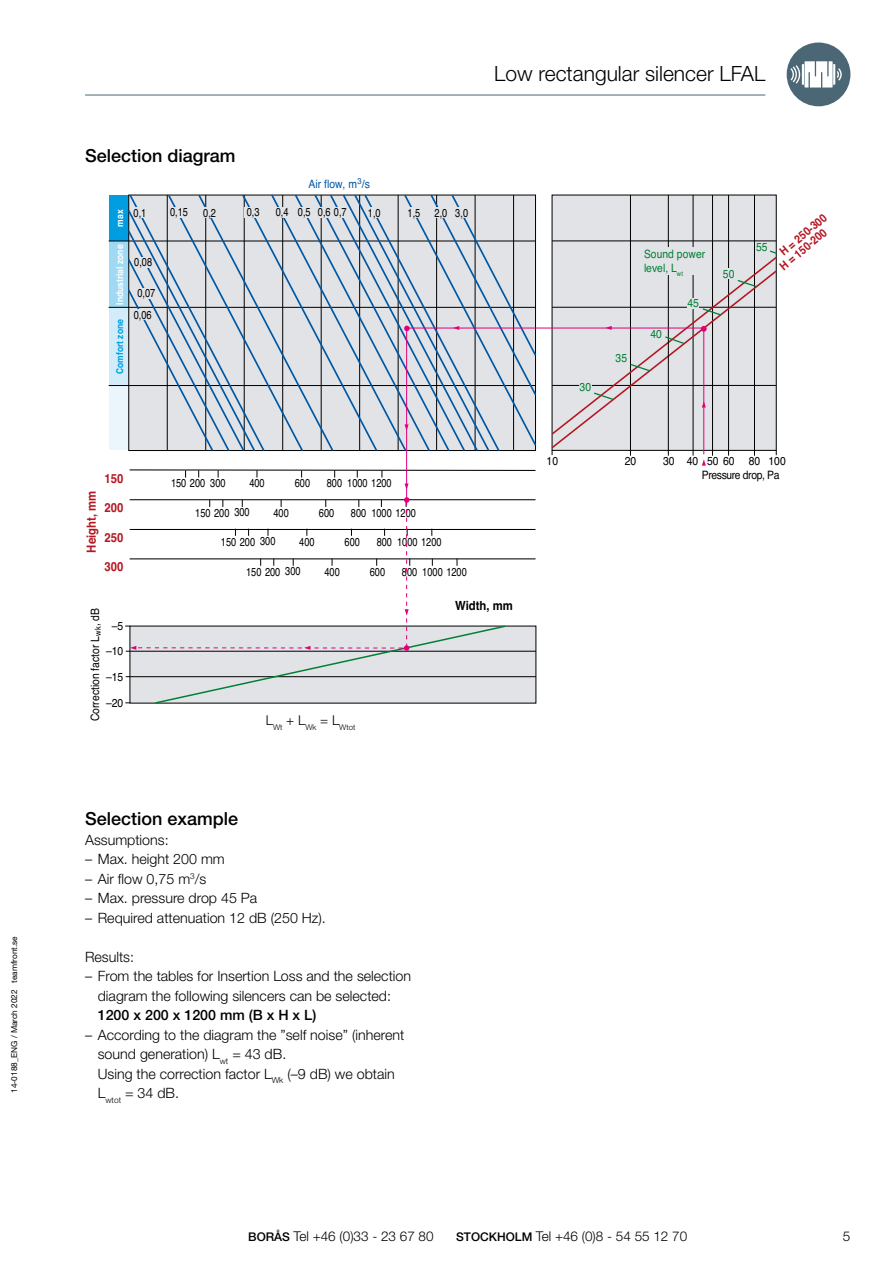
<style>
.page{position:relative;width:893px;height:1263px;background:#fff}
.page>*{position:absolute;margin:0;border:0;box-sizing:border-box;transform-origin:0 0}
.t1{font:300 21px "Helvetica Neue LT Std";color:#000}
.t2{font:500 18px "Helvetica Neue LT Std";color:#000}
.t3{font:300 14.25px/19.5px "Helvetica Neue LT Std";color:#000;text-align:center}
.t4{font:500 14.25px "Helvetica Neue LT Std";color:#000}
.t5{font:300 13.5px "Helvetica Neue LT Std";color:#000}
.t6{font:700 12.6px "Helvetica";color:#b41721;scale:.9 1}
.t7{font:700 12.6px "Helvetica";color:#000;scale:.9 1}
.t8{font:11.55px/21.8px "Helvetica";color:#000;text-align:center;scale:.8 1}
.t9{font:11.55px/25.3px "Helvetica";color:#000;text-align:center;scale:.9 1}
.t10{font:11.55px/13.8px "Helvetica";color:#007f35;scale:.9 1}
.t11{font:11.55px/14.2px "Helvetica";letter-spacing:-.035em;color:#000;text-align:center;scale:.9 1}
.t12{font:700 11.55px/11.2px "Helvetica";color:#b41721;scale:.9 1}
.t13{font:11.55px "Helvetica";color:#0057a3;scale:.9 1}
.t14{font:700 9.45px "Helvetica";color:#fff;scale:.9 1}
.t15{font:700 9.45px "Helvetica";color:#009ee0;scale:.9 1}
.t16{font:8.25px "Helvetica Neue LT Std";color:#000}
.t17{font:300 7.8px "Helvetica Neue LT Std";color:#000}
.s1{font-weight:500;font-size:12px}
</style>
<div class="page">
<div style="left:787px;top:43px;width:63px;height:63px;background:#4b6775;border-radius:50%"></div>
<svg style="left:790px;top:61px;width:52px;height:27px"></svg>
<hr style="left:85px;top:95px;width:680px;height:1px;background:#4b6775">
<div style="left:552px;top:195px;width:225px;height:256px;background:#e1e3e6"></div>
<hr style="left:630px;top:195px;width:1px;height:261px;background:#000">
<hr style="left:728px;top:195px;width:1px;height:261px;background:#000">
<hr style="left:754px;top:195px;width:1px;height:261px;background:#000">
<hr style="left:712px;top:195px;width:1px;height:261px;background:#000">
<hr style="left:693px;top:195px;width:1px;height:261px;background:#000">
<div style="left:109px;top:241px;width:20px;height:66px;background:#a0d9f3"></div>
<div style="left:109px;top:307px;width:20px;height:78px;background:#d2ecf9"></div>
<div style="left:109px;top:385px;width:20px;height:65px;background:#ebf6fc"></div>
<div style="left:109px;top:195px;width:20px;height:46px;background:#009ee0"></div>
<svg style="left:129px;top:469px;width:277px;height:8px"></svg>
<hr style="left:130px;top:558px;width:405px;height:1px;background:#000">
<hr style="left:130px;top:529px;width:405px;height:1px;background:#000">
<hr style="left:109px;top:385px;width:426px;height:1px;background:#000">
<hr style="left:109px;top:307px;width:426px;height:1px;background:#000">
<hr style="left:109px;top:241px;width:426px;height:1px;background:#000">
<svg style="left:126px;top:194px;width:410px;height:257px;background:#c8d0d8"></svg>
<div style="left:135px;top:207px;width:9px;height:10px;background:#e1e3e6"></div>
<div style="left:174px;top:207px;width:8px;height:10px;background:#e1e3e6"></div>
<div style="left:204px;top:207px;width:9px;height:10px;background:#e1e3e6"></div>
<div style="left:245px;top:207px;width:13px;height:11px;background:#e1e3e6"></div>
<div style="left:277px;top:207px;width:9px;height:10px;background:#e1e3e6"></div>
<div style="left:301px;top:207px;width:8px;height:10px;background:#e1e3e6"></div>
<div style="left:369px;top:207px;width:13px;height:10px;background:#e1e3e6"></div>
<div style="left:409px;top:207px;width:13px;height:10px;background:#e1e3e6"></div>
<div style="left:436px;top:207px;width:13px;height:10px;background:#e1e3e6"></div>
<div style="left:457px;top:207px;width:12px;height:10px;background:#e1e3e6"></div>
<div style="left:141px;top:288px;width:13px;height:10px;background:#e1e3e6"></div>
<div style="left:138px;top:310px;width:13px;height:10px;background:#e1e3e6"></div>
<div style="left:139px;top:257px;width:13px;height:10px;background:#e1e3e6"></div>
<div style="left:320px;top:207px;width:9px;height:10px;background:#e1e3e6"></div>
<div style="left:335px;top:207px;width:8px;height:10px;background:#e1e3e6"></div>
<div style="left:130px;top:626px;width:406px;height:77px;background:#e1e3e6"></div>
<hr style="left:126px;top:676px;width:410px;height:1px;background:#000">
<hr style="left:126px;top:651px;width:410px;height:1px;background:#000">
<hr style="left:552px;top:241px;width:224px;height:1px;background:#000">
<hr style="left:668px;top:195px;width:1px;height:261px;background:#000">
<svg style="left:406px;top:327px;width:144px;height:173px"></svg>
<svg style="left:404px;top:326px;width:6px;height:5px"></svg>
<div style="left:635px;top:247px;width:64px;height:27px;background:#e1e3e6"></div>
<svg style="left:550px;top:249px;width:227px;height:217px"></svg>
<svg style="left:453px;top:326px;width:6px;height:4px"></svg>
<svg style="left:405px;top:424px;width:4px;height:7px"></svg>
<svg style="left:405px;top:483px;width:4px;height:7px"></svg>
<svg style="left:125px;top:497px;width:382px;height:207px"></svg>
<p class="t16" style="left:9px;top:1093px;width:158px;rotate:-90deg">14-0188_ENG / March 2022 teamfront.se</p>
<p class="t2" style="left:85px;top:145px;width:152px">Selection diagram</p>
<p class="t13" style="left:309px;top:175px;width:70px">Air flow, m<sup>3</sup>/s</p>
<p class="t14" style="left:111px;top:227px;width:20px;rotate:-90deg">max</p>
<p class="t14" style="left:111px;top:305px;width:68px;rotate:-90deg">Industrial zone</p>
<p class="t15" style="left:111px;top:374px;width:62px;rotate:-90deg">Comfort zone</p>
<p class="t8" style="left:134px;top:202px;width:18px">0,1</p>
<p class="t8" style="left:134px;top:252px;width:24px">0,08</p>
<p class="t8" style="left:134px;top:283px;width:29px">0,07<br>0,06</p>
<p class="t8" style="left:170px;top:202px;width:24px">0,15</p>
<p class="t8" style="left:203px;top:202px;width:18px">0,2</p>
<p class="t8" style="left:247px;top:202px;width:18px">0,3</p>
<p class="t8" style="left:276px;top:202px;width:90px">0,4 0,5 0,6 0,7</p>
<p class="t8" style="left:368px;top:202px;width:18px">1,0</p>
<p class="t8" style="left:408px;top:202px;width:77px">1,5 2,0 3,0</p>
<h1 class="t1" style="left:494px;top:61px;width:273px">Low rectangular silencer LFAL</h1>
<p class="t10" style="left:580px;top:380px;width:14px">30</p>
<p class="t10" style="left:616px;top:352px;width:14px">35</p>
<p class="t10" style="left:644px;top:247px;width:70px">Sound power level, L<sub>wt</sub></p>
<p class="t10" style="left:650px;top:327px;width:14px">40</p>
<p class="t10" style="left:687px;top:296px;width:14px">45</p>
<p class="t10" style="left:723px;top:268px;width:14px">50</p>
<p class="t10" style="left:756px;top:241px;width:14px">55</p>
<p class="t12" style="left:770px;top:254px;width:76px;text-indent:9px;rotate:-40deg">H = 250-300<br>H = 150-200</p>
<p class="t6" style="left:104px;top:467px;width:23px">150</p>
<p class="t6" style="left:104px;top:496px;width:23px">200</p>
<p class="t6" style="left:104px;top:526px;width:23px">250</p>
<p class="t6" style="left:104px;top:555px;width:23px">300</p>
<p class="t6" style="left:80px;top:553px;width:70px;rotate:-90deg">Height, mm</p>
<p class="t9" style="left:83px;top:721px;width:128px;rotate:-90deg">Correction factor L<sub>wk</sub>, dB</p>
<p class="t9" style="left:106px;top:613px;width:21px">–5 –10</p>
<p class="t9" style="left:106px;top:665px;width:21px">–15</p>
<p class="t9" style="left:106px;top:690px;width:21px">–20</p>
<p class="t8" style="left:171px;top:473px;width:70px">150 200 300</p>
<p class="t8" style="left:249px;top:473px;width:21px">400</p>
<p class="t8" style="left:295px;top:473px;width:21px">600</p>
<p class="t8" style="left:327px;top:473px;width:83px">800 1000 1200</p>
<p class="t8" style="left:195px;top:502px;width:70px">150 200 300</p>
<p class="t8" style="left:273px;top:502px;width:21px">400</p>
<p class="t8" style="left:319px;top:502px;width:21px">600</p>
<p class="t8" style="left:351px;top:502px;width:83px">800 1000 1200</p>
<p class="t8" style="left:221px;top:531px;width:70px">150 200 300</p>
<p class="t8" style="left:299px;top:531px;width:21px">400</p>
<p class="t8" style="left:345px;top:531px;width:21px">600</p>
<p class="t8" style="left:377px;top:531px;width:83px">800 1000 1200</p>
<p class="t8" style="left:246px;top:561px;width:70px">150 200 300</p>
<p class="t8" style="left:324px;top:561px;width:21px">400</p>
<p class="t8" style="left:370px;top:561px;width:21px">600</p>
<p class="t8" style="left:402px;top:561px;width:83px">800 1000 1200</p>
<p class="t7" style="left:455px;top:594px;width:66px">Width, mm</p>
<p class="t17" style="left:266px;top:722px;width:91px"><sup>L</sup>Wt <sup>+</sup> <sup>L</sup>Wk <sup>=</sup> <sup>L</sup>Wtot</p>
<p class="t2" style="left:85px;top:808px;width:155px">Selection example</p>
<p class="t3" style="left:85px;top:829px;width:85px">Assumptions:</p>
<p class="t3" style="left:85px;top:849px;width:141px">– Max. height 200 mm</p>
<p class="t3" style="left:85px;top:868px;width:123px">– Air flow 0,75 m<sup>3</sup>/s</p>
<p class="t3" style="left:85px;top:888px;width:174px">– Max. pressure drop 45 Pa</p>
<p class="t3" style="left:85px;top:907px;width:242px">– Required attenuation 12 dB (250 Hz).</p>
<p class="t3" style="left:85px;top:946px;width:51px">Results:</p>
<p class="t3" style="left:85px;top:966px;width:328px">– From the tables for Insertion Loss and the selection diagram the following silencers can be selected:</p>
<p class="t4" style="left:98px;top:1006px;width:220px">1200 x 200 x 1200 mm (B x H x L)</p>
<p class="t3" style="left:98px;top:1024px;width:308px;text-align:left;text-indent:-13px">– According to the diagram the ”self noise” (inherent sound generation) L<sub>wt</sub> = 43 dB.<br>Using the correction factor L<sub>Wk</sub> (–9 dB) we obtain L<sub>wtot</sub> = 34 dB.</p>
<p class="t9" style="left:547px;top:448px;width:14px">10</p>
<p class="t9" style="left:625px;top:448px;width:14px">20</p>
<p class="t9" style="left:663px;top:448px;width:41px">30 40</p>
<p class="t11" style="left:702px;top:454px;width:95px">50 60 80 100<br>Pressure drop, Pa</p>
<p class="t5" style="left:248px;top:1228px;width:187px"><span class="s1">BORÅS</span> Tel +46 (0)33 - 23 67 80</p>
<p class="t5" style="left:456px;top:1228px;width:233px"><span class="s1">STOCKHOLM</span> Tel +46 (0)8 - 54 55 12 70</p>
<p class="t5" style="left:843px;top:1228px;width:9px">5</p>
</div>
